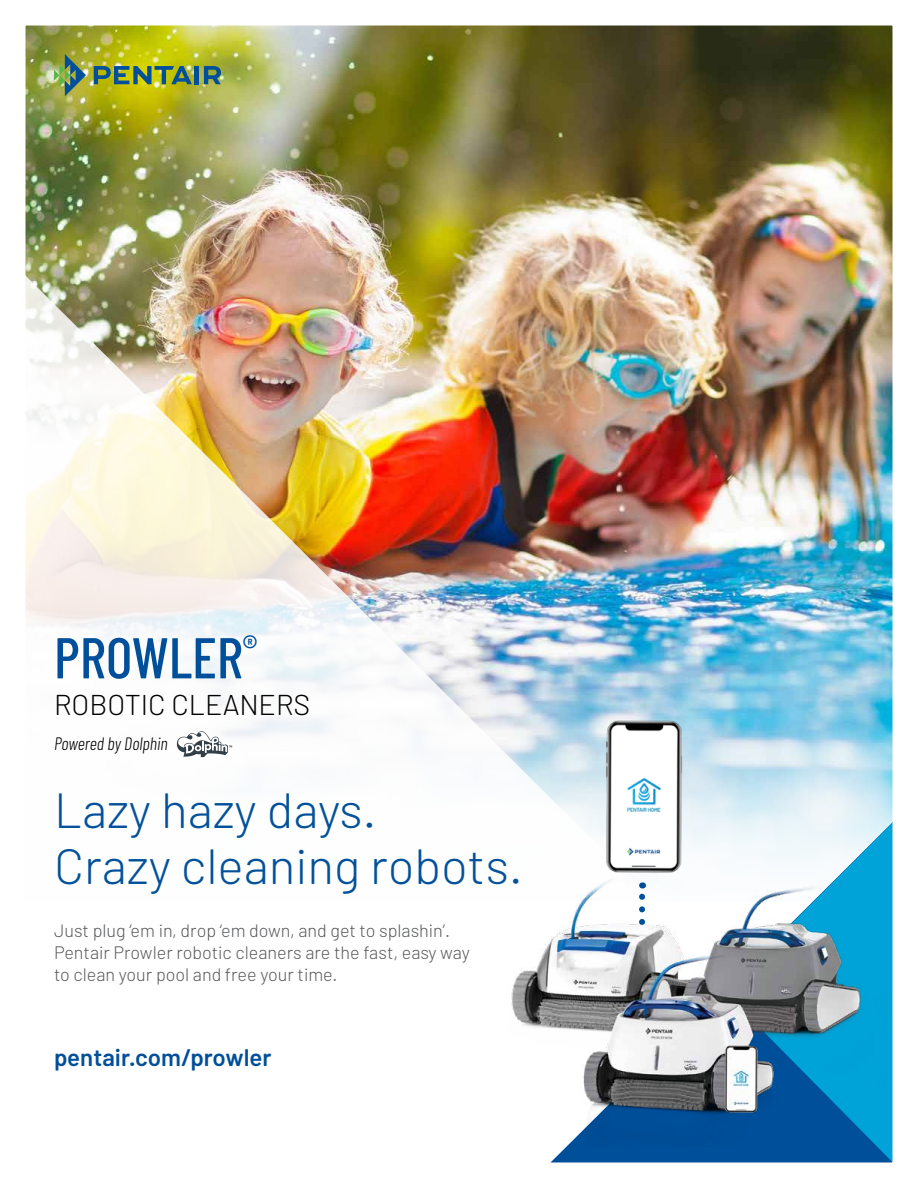
<style>
.page{position:relative;width:918px;height:1188px;background:#fff}
.page>*{position:absolute;margin:0;border:0;box-sizing:border-box;transform-origin:0 0}
.t1{font:500 57.3px "Barlow Condensed";color:#004f9a}
.t2{font:300 49.5px/56.1px "Barlow";color:#03519a}
.t3{font:300 28.65px "Barlow";color:#000}
.t4{font:600 24px "Barlow";color:#004f9a}
.t5{font:300 18px/21.6px "Barlow";color:#58595b}
.t6{font:italic 300 18px "Barlow Condensed";color:#000}
</style>
<div class="page">
<img style="left:27px;top:27px;width:864px;height:223px">
<img style="left:27px;top:250px;width:864px;height:547px">
<svg style="left:550px;top:797px;width:174px;height:364px"></svg>
<svg style="left:724px;top:797px;width:167px;height:364px"></svg>
<img style="left:597px;top:717px;width:90px;height:148px">
<svg style="left:177px;top:731px;width:55px;height:26px"></svg>
<svg style="left:54px;top:54px;width:32px;height:42px"></svg>
<svg style="left:94px;top:66px;width:98px;height:18px;background:#638a55"></svg>
<hr style="left:195px;top:66px;width:4px;height:18px;background:#004f9a">
<svg style="left:204px;top:66px;width:17px;height:18px"></svg>
<img style="left:511px;top:865px;width:379px;height:281px">
<h1 class="t1" style="left:54px;top:622px;width:205px">PROWLER<sup>®</sup></h1>
<h3 class="t3" style="left:54px;top:687px;width:258px">ROBOTIC CLEANERS</h3>
<p class="t6" style="left:54px;top:733px;width:115px">Powered by Dolphin</p>
<h2 class="t2" style="left:54px;top:781px;width:470px">Lazy hazy days.<br>Crazy cleaning robots.</h2>
<p class="t5" style="left:54px;top:920px;width:417px">Just plug ‘em in, drop ‘em down, and get to splashin’.<br>Pentair Prowler robotic cleaners are the fast, easy way to clean your pool and free your time.</p>
<h3 class="t4" style="left:54px;top:1042px;width:219px">pentair.com/prowler</h3>
</div>
